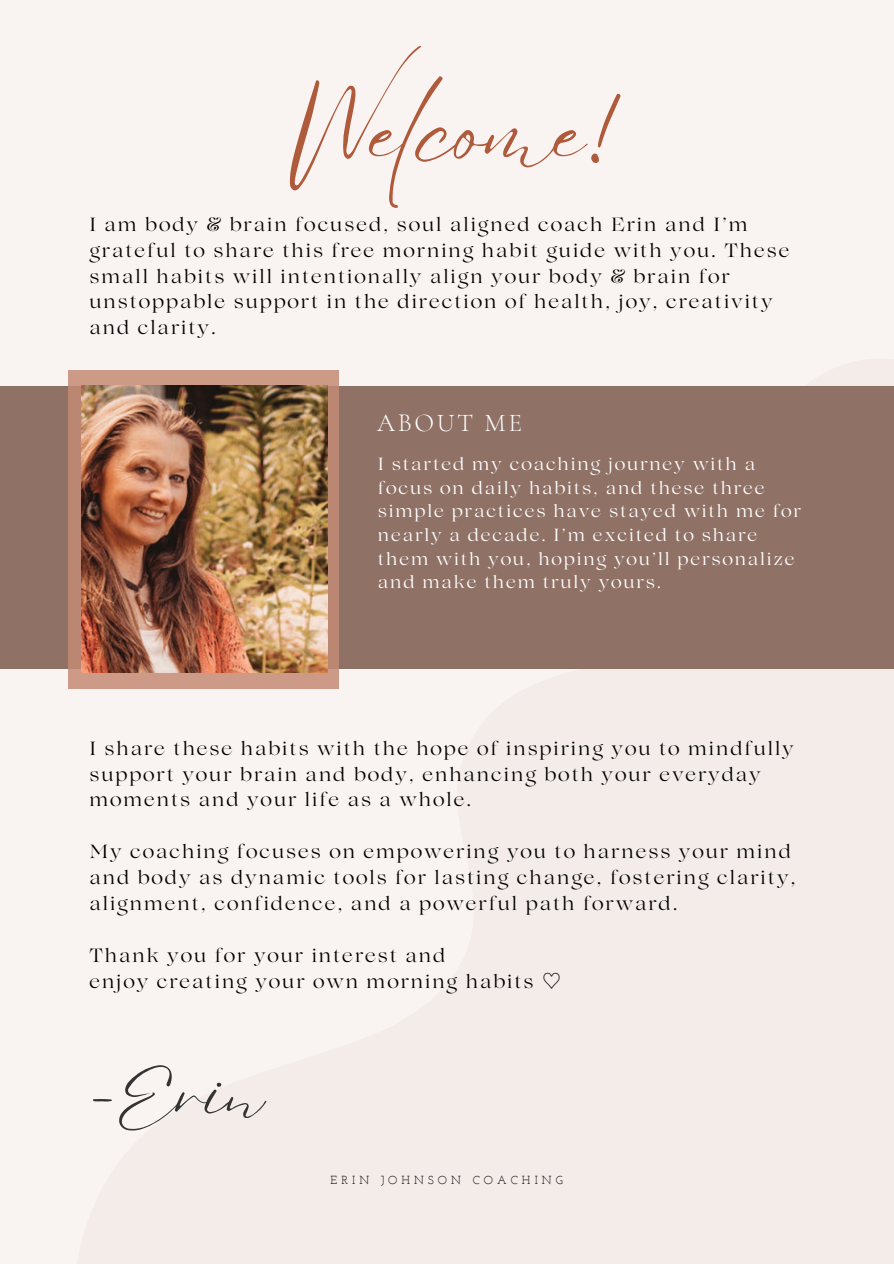
<style>
.page{position:relative;width:894px;height:1264px;background:#fff}
.page>*{position:absolute;margin:0;border:0;box-sizing:border-box;transform-origin:0 0}
.t1{font:93.3px "Eyesome Script";color:#af5a3a}
.t2{font:67.65px "Eyesome Script";color:#333}
.t3{font:300 25.65px "Cormorant Garamond";letter-spacing:.1em;color:#fff}
.t4{font:19.05px/25.8px "Lovelace";letter-spacing:.1em;color:#000}
.t5{font:17.55px/23.7px "Lovelace";letter-spacing:.1em;color:#fff}
.t6{font:11.7px "Josefin Slab";letter-spacing:.35em;color:#000}
.s1{font-family:"Noto Sans CJ Ksc"}
</style>
<div class="page">
<div style="left:0;top:0;width:893px;height:1263px;background:#f9f3f1"></div>
<div style="left:0;top:386px;width:893px;height:282px;background:#8f7166"></div>
<svg style="left:68px;top:370px;width:270px;height:319px;background:#c3907c"></svg>
<img style="left:81px;top:386px;width:247px;height:287px">
<h1 class="t1" style="left:285px;top:73px;width:341px">Welcome!</h1>
<h4 class="t4" style="left:89px;top:213px;width:701px">I am body &amp; brain focused, soul aligned coach Erin and I’m grateful to share this free morning habit guide with you. These small habits will intentionally align your body &amp; brain for unstoppable support in the direction of health, joy, creativity and clarity.</h4>
<p class="t3" style="left:377px;top:407px;width:146px">ABOUT ME</p>
<h3 class="t5" style="left:378px;top:454px;width:425px">I started my coaching journey with a focus on daily habits, and these three simple practices have stayed with me for nearly a decade. I’m excited to share them with you, hoping you’ll personalize and make them truly yours.</h3>
<h4 class="t4" style="left:89px;top:737px;width:705px">I share these habits with the hope of inspiring you to mindfully support your brain and body, enhancing both your everyday moments and your life as a whole.</h4>
<p class="t4" style="left:89px;top:840px;width:707px">My coaching focuses on empowering you to harness your mind and body as dynamic tools for lasting change, fostering clarity, alignment, confidence, and a powerful path forward.</p>
<p class="t4" style="left:89px;top:944px;width:473px">Thank you for your interest and<br>enjoy creating your own morning habits <span class="s1">♡</span></p>
<h4 class="t2" style="left:89px;top:1050px;width:176px">-Erin</h4>
<h4 class="t6" style="left:330px;top:1174px;width:234px">ERIN JOHNSON COACHING</h4>
</div>
